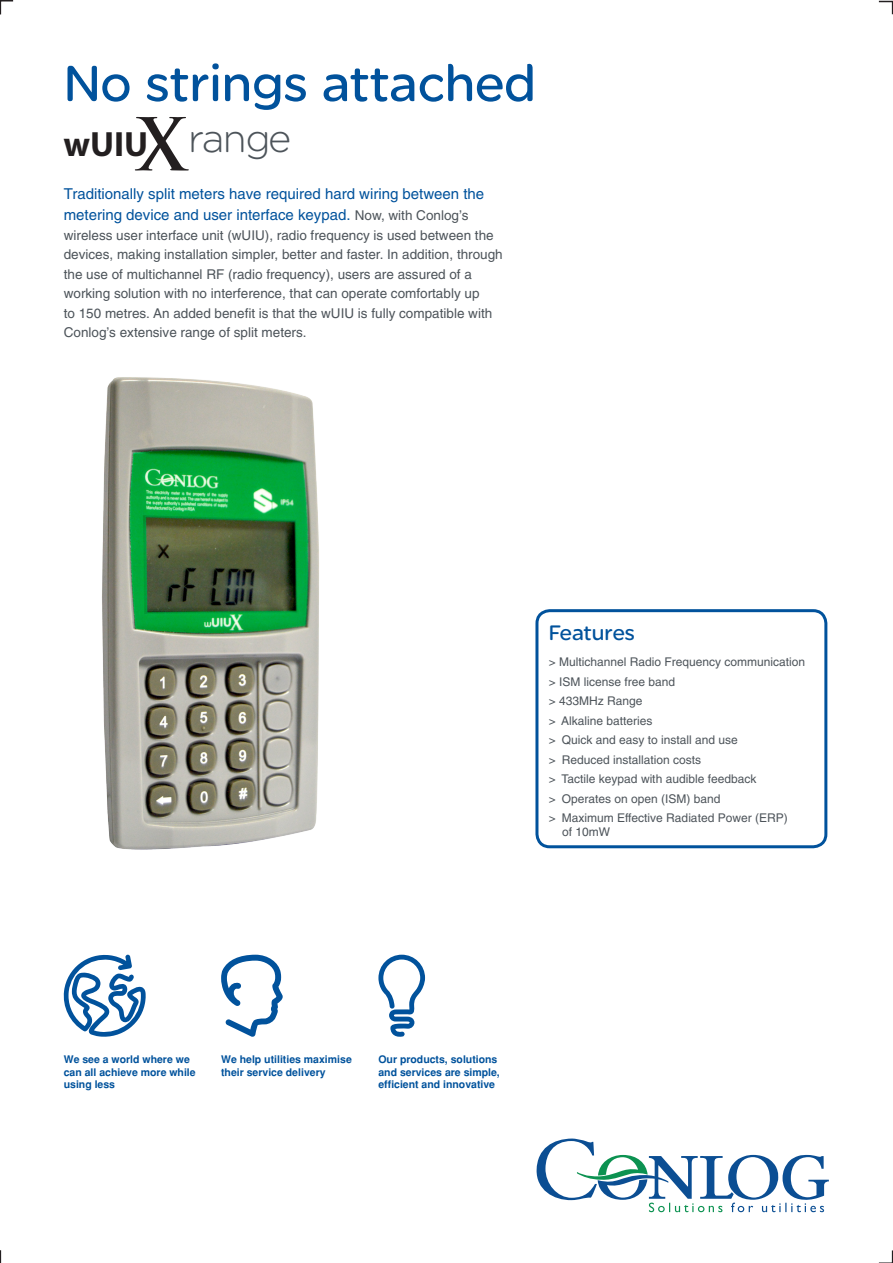
<style>
.page{position:relative;width:893px;height:1263px;background:#fff}
.page>*{position:absolute;margin:0;border:0;box-sizing:border-box;transform-origin:0 0}
.t1{font:54px "SE Optimist";color:#01529c}
.t2{font:300 42px "SE Optimist";color:#4d545a}
.Paragraph_Style_1{font:22.5px "SE Optimist";color:#01529c}
.t3{font:15px/21px "Helvetica";color:#01529c}
.t4{font:13.5px/19.5px "Helvetica";color:#4d545a}
.t5{font:12px "Helvetica";color:#4d545a}
.Paragraph_Style_1-2{font:700 10.5px/12.6px "Helvetica";color:#01529c}
.s1{font-size:13.5px;color:#4d545a}
</style>
<div class="page">
<div style="left:535px;top:609px;width:292px;height:239px;border:3px solid #01529c;border-radius:13px"></div>
<svg style="left:63px;top:954px;width:83px;height:83px"></svg>
<svg style="left:221px;top:955px;width:62px;height:82px"></svg>
<svg style="left:378px;top:955px;width:47px;height:82px"></svg>
<svg style="left:536px;top:1138px;width:293px;height:74px"></svg>
<svg style="left:0;top:0;width:14px;height:15px"></svg>
<svg style="left:0;top:1250px;width:2px;height:13px"></svg>
<svg style="left:878px;top:0;width:15px;height:15px"></svg>
<svg style="left:878px;top:1250px;width:15px;height:13px"></svg>
<svg style="left:135px;top:117px;width:54px;height:54px"></svg>
<img style="left:102px;top:377px;width:217px;height:473px">
<p class="t1" style="left:64px;top:53px;width:474px">No strings attached</p>
<p class="t2" style="left:63px;top:115px;width:229px"><sub>wUIU</sub> range</p>
<p class="t3" style="left:64px;top:183px;width:422px">Traditionally split meters have required hard wiring between the metering device and user interface keypad. <span class="s1">Now, with Conlog’s</span></p>
<p class="t4" style="left:64px;top:225px;width:440px">wireless user interface unit (wUIU), radio frequency is used between the devices, making installation simpler, better and faster. In addition, through the use of multichannel RF (radio frequency), users are assured of a working solution with no interference, that can operate comfortably up<br>to 150 metres. An added benefit is that the wUIU is fully compatible with Conlog’s extensive range of split meters.</p>
<p class="Paragraph_Style_1" style="left:549px;top:620px;width:87px">Features</p>
<p class="t5" style="left:549px;top:655px;width:258px">&gt; Multichannel Radio Frequency communication</p>
<p class="t5" style="left:549px;top:675px;width:128px">&gt; ISM license free band</p>
<p class="t5" style="left:549px;top:694px;width:95px">&gt; 433MHz Range</p>
<p class="t5" style="left:549px;top:714px;width:105px">&gt; Alkaline batteries</p>
<p class="t5" style="left:549px;top:733px;width:191px">&gt; Quick and easy to install and use</p>
<p class="t5" style="left:549px;top:753px;width:154px">&gt; Reduced installation costs</p>
<p class="t5" style="left:549px;top:772px;width:209px">&gt; Tactile keypad with audible feedback</p>
<p class="t5" style="left:549px;top:792px;width:173px">&gt; Operates on open (ISM) band</p>
<p class="t5" style="left:549px;top:811px;width:240px">&gt; Maximum Effective Radiated Power (ERP)</p>
<p class="t5" style="left:562px;top:825px;width:50px">of 10mW</p>
<p class="Paragraph_Style_1-2" style="left:64px;top:1053px;width:133px">We see a world where we can all achieve more while using less</p>
<p class="Paragraph_Style_1-2" style="left:221px;top:1053px;width:132px">We help utilities maximise their service delivery</p>
<p class="Paragraph_Style_1-2" style="left:378px;top:1053px;width:123px">Our products, solutions and services are simple, efficient and innovative</p>
</div>
